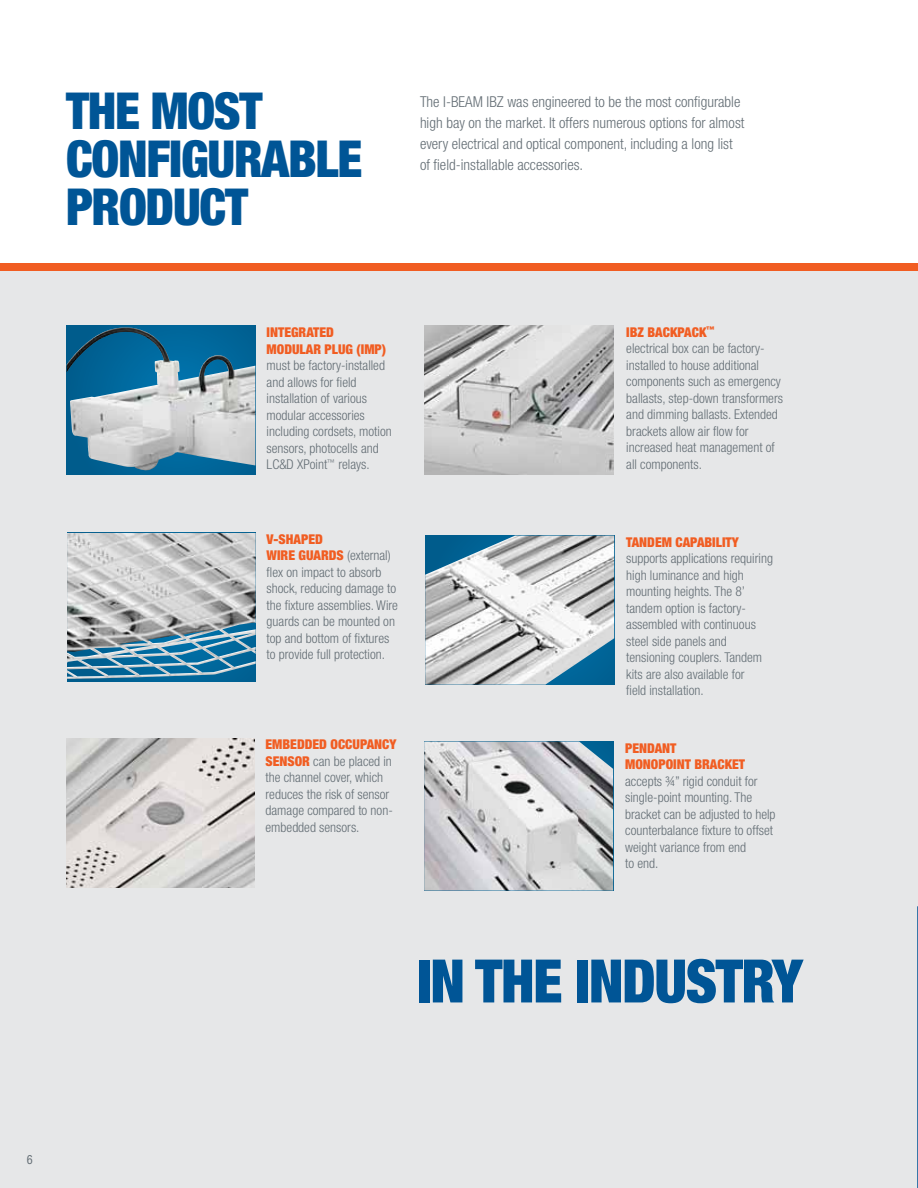
<style>
.page{position:relative;width:918px;height:1188px;background:#fff}
.page>*{position:absolute;margin:0;border:0;box-sizing:border-box;transform-origin:0 0}
.t1{font:900 condensed 60px "Helvetica Neue";letter-spacing:-.025em;color:#005596}
.t2{font:900 condensed 51px/48px "Helvetica Neue";letter-spacing:-.025em;color:#005596}
.t3{font:300 condensed 15px/21px "Helvetica Neue";color:#636d74}
.t4{font:300 condensed 13.5px/16.5px "Helvetica Neue";color:#636d74}
.t5{font:900 condensed 13.5px/16.5px "Helvetica Neue";color:#f15d22}
.t6{font:condensed 12px "Helvetica";color:#636d74}
.s1{font-weight:900;color:#f15d22}
.s2{color:#646f76}
</style>
<div class="page">
<div style="left:0;top:269px;width:918px;height:919px;background:#e6e7e8"></div>
<img style="left:425px;top:326px;width:189px;height:149px">
<img style="left:425px;top:536px;width:189px;height:149px">
<div style="left:67px;top:326px;width:188px;height:149px;background:#006395"></div>
<img style="left:67px;top:327px;width:188px;height:144px">
<div style="left:67px;top:533px;width:189px;height:149px;background:#006395"></div>
<img style="left:67px;top:533px;width:189px;height:146px">
<img style="left:424px;top:742px;width:189px;height:149px">
<img style="left:66px;top:739px;width:189px;height:149px">
<div style="left:0;top:263px;width:918px;height:8px;background:#f15d22"></div>
<svg style="left:917px;top:906px;width:1px;height:282px"></svg>
<h2 class="t2" style="left:66px;top:86px;width:298px">THE MOST<br>CONFIGURABLE<br>PRODUCT</h2>
<p class="t3" style="left:420px;top:92px;width:326px">The I-BEAM IBZ was engineered to be the most configurable high bay on the market. It offers numerous options for almost every electrical and optical component, including a long list of field-installable accessories.</p>
<p class="t5" style="left:267px;top:324px;width:121px">INTEGRATED<br>MODULAR PLUG (IMP)</p>
<p class="t4" style="left:267px;top:357px;width:127px">must be factory-installed and allows for field installation of various modular accessories including cordsets, motion sensors, photocells and<br>LC&amp;D XPoint<sup>™</sup> relays.</p>
<p class="t4" style="left:267px;top:530px;width:133px"><span class="s1">V-SHAPED<br>WIRE GUARDS</span> (external) flex on impact to absorb shock, reducing damage to the fixture assemblies. Wire guards can be mounted on top and bottom of fixtures to provide full protection.</p>
<p class="t4" style="left:626px;top:324px;width:158px"><span class="s1">IBZ BACKPACK</span><sup>™<br></sup>electrical box can be factory&shy;installed to house additional components such as emergency ballasts, step-down transformers and dimming ballasts. Extended brackets allow air flow for increased heat management of all components.</p>
<p class="t5" style="left:626px;top:533px;width:114px">TANDEM CAPABILITY</p>
<p class="t4" style="left:626px;top:550px;width:148px">supports applications requiring high luminance and high mounting heights. The 8’ tandem option is factory&shy;assembled with continuous steel side panels and tensioning couplers. <span class="s2">Tandem kits are also available for<br>field installation.</span></p>
<p class="t4" style="left:266px;top:736px;width:133px"><span class="s1">EMBEDDED OCCUPANCY<br>SENSOR</span> can be placed in the channel cover, which reduces the risk of sensor damage compared to non&shy;embedded sensors.</p>
<p class="t5" style="left:625px;top:739px;width:121px">PENDANT<br>MONOPOINT BRACKET</p>
<p class="t4" style="left:625px;top:772px;width:152px">accepts ¾” rigid conduit for single-point mounting. The bracket can be adjusted to help counterbalance fixture to offset weight variance from end<br>to end.</p>
<h1 class="t1" style="left:416px;top:944px;width:388px">IN THE INDUSTRY</h1>
<p class="t6" style="left:27px;top:1152px;width:7px">6</p>
</div>
